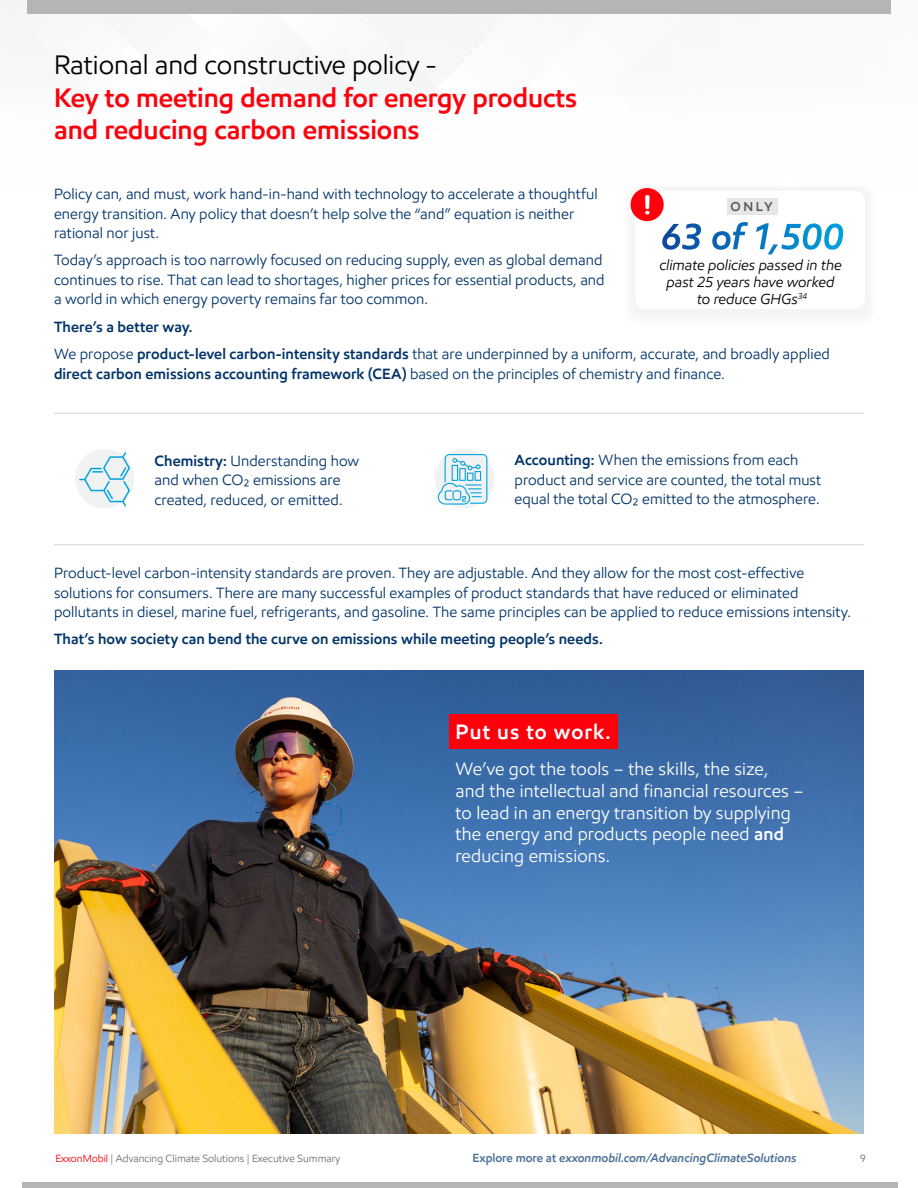
<style>
.page{position:relative;width:918px;height:1188px;background:#fff}
.page>*{position:absolute;margin:0;border:0;box-sizing:border-box;transform-origin:0 0}
.t1{font:600 27px/32.4px "E Mprint";color:#fe000c}
.t2{font:27px "E Mprint";color:#000}
.t3{font:600 21px "E Mprint";letter-spacing:.05em;color:#fff}
.t4{font:18px/21.6px "E Mprint";letter-spacing:.01em;color:#fff}
.t5{font:15px/19.5px "E Mprint";letter-spacing:.005em;color:#003469}
.t6{font:600 15px "E Mprint";letter-spacing:.005em;color:#003469}
.t7{font:italic 14.7px/16.6px "E Mprint";color:#000;text-align:center}
.t8{font:600 13.05px "E Mprint";color:#5a5a5a}
.t9{font:italic 600 12px "E Mprint";color:#4d7196}
.t10{font:10.5px "E Mprint";color:#6d6e71}
.s1{font-weight:600}
.s2{font-weight:400}
.s3{color:#fe000c}
.s4{font-style:normal}
</style>
<div class="page">
<div style="left:22px;top:1183px;width:874px;height:5px;background:#b5b5b5"></div>
<div style="left:75px;top:449px;width:59px;height:59px;background:#f1f2f2;border-radius:50%"></div>
<hr style="left:54px;top:413px;width:810px;height:1px;background:#d1d3d4">
<hr style="left:54px;top:544px;width:810px;height:1px;background:#d1d3d4">
<div style="left:435px;top:449px;width:59px;height:59px;background:#f1f2f2;border-radius:50%"></div>
<svg style="left:438px;top:454px;width:49px;height:51px"></svg>
<svg style="left:79px;top:452px;width:51px;height:54px"></svg>
<img style="left:54px;top:671px;width:810px;height:463px">
<div style="left:449px;top:714px;width:169px;height:35px;background:#fe000c"></div>
<div style="left:626px;top:186px;width:248px;height:138px;background:#f8f8f8;border-radius:13px"></div>
<div style="left:631px;top:188px;width:239px;height:129px;background:#f4f4f4;border-radius:12px"></div>
<div style="left:635px;top:191px;width:230px;height:118px;background:#fff;border-radius:11px"></div>
<svg style="left:0;top:0;width:891px;height:250px"></svg>
<h1 class="t2" style="left:54px;top:48px;width:384px">Rational and constructive policy -</h1>
<h1 class="t1" style="left:54px;top:81px;width:525px">Key to meeting demand for energy products and reducing carbon emissions</h1>
<p class="t5" style="left:54px;top:184px;width:545px">Policy can, and must, work hand-in-hand with technology to accelerate a thoughtful energy transition. Any policy that doesn’t help solve the “and” equation is neither rational nor just.</p>
<p class="t5" style="left:54px;top:250px;width:552px">Today’s approach is too narrowly focused on reducing supply, even as global demand continues to rise. That can lead to shortages, higher prices for essential products, and a world in which energy poverty remains far too common.</p>
<p class="t8" style="left:731px;top:199px;width:44px">ONLY</p>
<p class="t7" style="left:659px;top:257px;width:184px">climate policies passed in the past 25 years have worked to reduce GHGs<sup>34</sup></p>
<p class="t5" style="left:54px;top:313px;width:778px;line-height:27px"><span class="s1">There’s a better way.<br></span>We propose <span class="s1">product-level carbon-intensity standards</span> that are underpinned by a uniform, accurate, and broadly applied</p>
<p class="t6" style="left:54px;top:364px;width:672px">direct carbon emissions accounting framework (CEA) <span class="s2">based on the principles of chemistry and finance.</span></p>
<p class="t5" style="left:155px;top:451px;width:206px"><span class="s1">Chemistry:</span> Understanding how and when CO₂ emissions are created, reduced, or emitted.</p>
<p class="t5" style="left:515px;top:450px;width:308px"><span class="s1">Accounting:</span> When the emissions from each product and service are counted, the total must equal the total CO₂ emitted to the atmosphere.</p>
<p class="t5" style="left:54px;top:563px;width:799px">Product-level carbon-intensity standards are proven. They are adjustable. And they allow for the most cost-effective solutions for consumers. There are many successful examples of product standards that have reduced or eliminated pollutants in diesel, marine fuel, refrigerants, and gasoline. The same principles can be applied to reduce emissions intensity.</p>
<p class="t6" style="left:54px;top:630px;width:550px">That’s how society can bend the curve on emissions while meeting people’s needs.</p>
<h2 class="t3" style="left:456px;top:719px;width:157px">Put us to work.</h2>
<p class="t4" style="left:456px;top:758px;width:349px">We’ve got the tools – the skills, the size,<br>and the intellectual and financial resources – to lead in an energy transition by supplying the energy and products people need <span class="s1">and </span>reducing emissions.</p>
<p class="t10" style="left:55px;top:1152px;width:286px"><span class="s3">ExxonMobil</span> | Advancing Climate Solutions | Executive Summary</p>
<p class="t9" style="left:472px;top:1151px;width:326px"><span class="s4">Explore more at</span> exxonmobil.com/AdvancingClimateSolutions</p>
<p class="t10" style="left:860px;top:1152px;width:7px">9</p>
</div>
